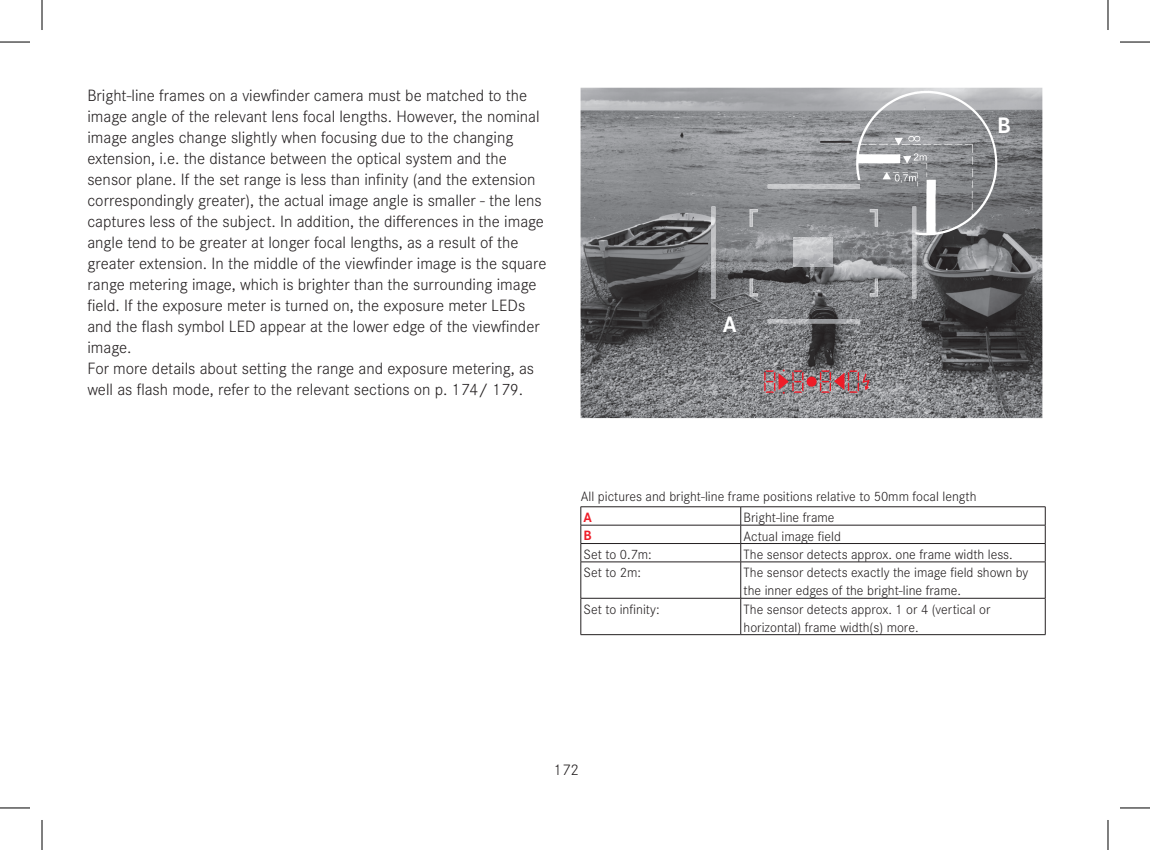
<style>
.page{position:relative;width:1150px;height:850px;background:#fff}
.page>*{position:absolute;margin:0;border:0;box-sizing:border-box;transform-origin:0 0}
.t1{font:700 23.2px "Corporate S";color:#fff}
.t2{font:300 17px/21px "Corporate S";color:#231f20}
.t3{font:300 16px "Corporate S";color:#231f20}
.t4{font:300 14px/18px "Corporate S";color:#231f20}
.t5{font:700 14px "Corporate S";color:#ee1c28}
</style>
<div class="page">
<img style="left:580px;top:88px;width:462px;height:330px">
<img style="left:711px;top:206px;width:4px;height:93px">
<img style="left:750px;top:278px;width:8px;height:18px">
<img style="left:750px;top:209px;width:8px;height:18px">
<img style="left:768px;top:319px;width:92px;height:4px">
<img style="left:768px;top:184px;width:5px;height:4px">
<svg style="left:764px;top:369px;width:106px;height:24px;background:#a17176"></svg>
<img style="left:773px;top:89px;width:225px;height:214px">
<svg style="left:688px;top:243px;width:20px;height:1px"></svg>
<hr style="left:820px;top:141px;width:32px;height:2px;background:#231f20">
<hr style="left:580px;top:506px;width:161px;height:1px;background:#231f20">
<hr style="left:741px;top:506px;width:304px;height:1px;background:#231f20">
<hr style="left:580px;top:524px;width:161px;height:1px;background:#231f20">
<hr style="left:741px;top:524px;width:304px;height:1px;background:#231f20">
<hr style="left:580px;top:543px;width:161px;height:1px;background:#231f20">
<svg style="left:580px;top:507px;width:1px;height:54px"></svg>
<hr style="left:741px;top:543px;width:304px;height:1px;background:#231f20">
<svg style="left:740px;top:507px;width:1px;height:54px"></svg>
<svg style="left:1045px;top:507px;width:1px;height:54px"></svg>
<hr style="left:580px;top:561px;width:161px;height:1px;background:#231f20">
<hr style="left:580px;top:562px;width:1px;height:36px;background:#231f20">
<hr style="left:741px;top:561px;width:304px;height:1px;background:#231f20">
<hr style="left:740px;top:562px;width:1px;height:36px;background:#231f20">
<hr style="left:1045px;top:562px;width:1px;height:36px;background:#231f20">
<hr style="left:580px;top:597px;width:161px;height:1px;background:#231f20">
<hr style="left:580px;top:598px;width:1px;height:36px;background:#231f20">
<hr style="left:741px;top:597px;width:304px;height:1px;background:#231f20">
<hr style="left:740px;top:598px;width:1px;height:36px;background:#231f20">
<hr style="left:1045px;top:598px;width:1px;height:36px;background:#231f20">
<hr style="left:580px;top:634px;width:161px;height:1px;background:#231f20">
<hr style="left:741px;top:634px;width:304px;height:1px;background:#231f20">
<hr style="left:0;top:42px;width:30px;height:1px;background:#000">
<hr style="left:1120px;top:42px;width:30px;height:1px;background:#000">
<hr style="left:0;top:807px;width:30px;height:1px;background:#000">
<hr style="left:1120px;top:807px;width:30px;height:1px;background:#000">
<hr style="left:42px;top:0;width:1px;height:30px;background:#000">
<hr style="left:42px;top:819px;width:1px;height:30px;background:#000">
<hr style="left:1107px;top:0;width:1px;height:30px;background:#000">
<hr style="left:1107px;top:819px;width:1px;height:30px;background:#000">
<p class="t2" style="left:87px;top:84px;width:461px">Bright-line frames on a viewfinder camera must be matched to the image angle of the relevant lens focal lengths. However, the nominal image angles change slightly when focusing due to the changing extension, i.e. the distance between the optical system and the sensor plane. If the set range is less than infinity (and the extension correspondingly greater), the actual image angle is smaller - the lens captures less of the subject. In addition, the differences in the image angle tend to be greater at longer focal lengths, as a result of the greater extension. In the middle of the viewfinder image is the square range metering image, which is brighter than the surrounding image field. If the exposure meter is turned on, the exposure meter LEDs and the flash symbol LED appear at the lower edge of the viewfinder image.<br>For more details about setting the range and exposure metering, as well as flash mode, refer to the relevant sections on p. 174/ 179.</p>
<h1 class="t1" style="left:723px;top:305px;width:15px">A</h1>
<h1 class="t1" style="left:997px;top:107px;width:15px">B</h1>
<p class="t4" style="left:581px;top:486px;width:397px">All pictures and bright-line frame positions relative to 50mm focal length</p>
<p class="t5" style="left:584px;top:506px;width:10px">A</p>
<p class="t4" style="left:743px;top:507px;width:92px">Bright-line frame</p>
<p class="t5" style="left:584px;top:524px;width:10px">B</p>
<p class="t4" style="left:743px;top:526px;width:99px">Actual image field</p>
<p class="t4" style="left:584px;top:544px;width:70px">Set to 0.7m:</p>
<p class="t4" style="left:743px;top:544px;width:271px">The sensor detects approx. one frame width less.</p>
<p class="t4" style="left:584px;top:563px;width:59px">Set to 2m:</p>
<p class="t4" style="left:743px;top:563px;width:286px">The sensor detects exactly the image field shown by the inner edges of the bright-line frame.</p>
<p class="t4" style="left:584px;top:599px;width:77px">Set to infinity:</p>
<p class="t4" style="left:743px;top:599px;width:248px">The sensor detects approx. 1 or 4 (vertical or horizontal) frame width(s) more.</p>
<p class="t3" style="left:554px;top:758px;width:26px">172</p>
</div>
